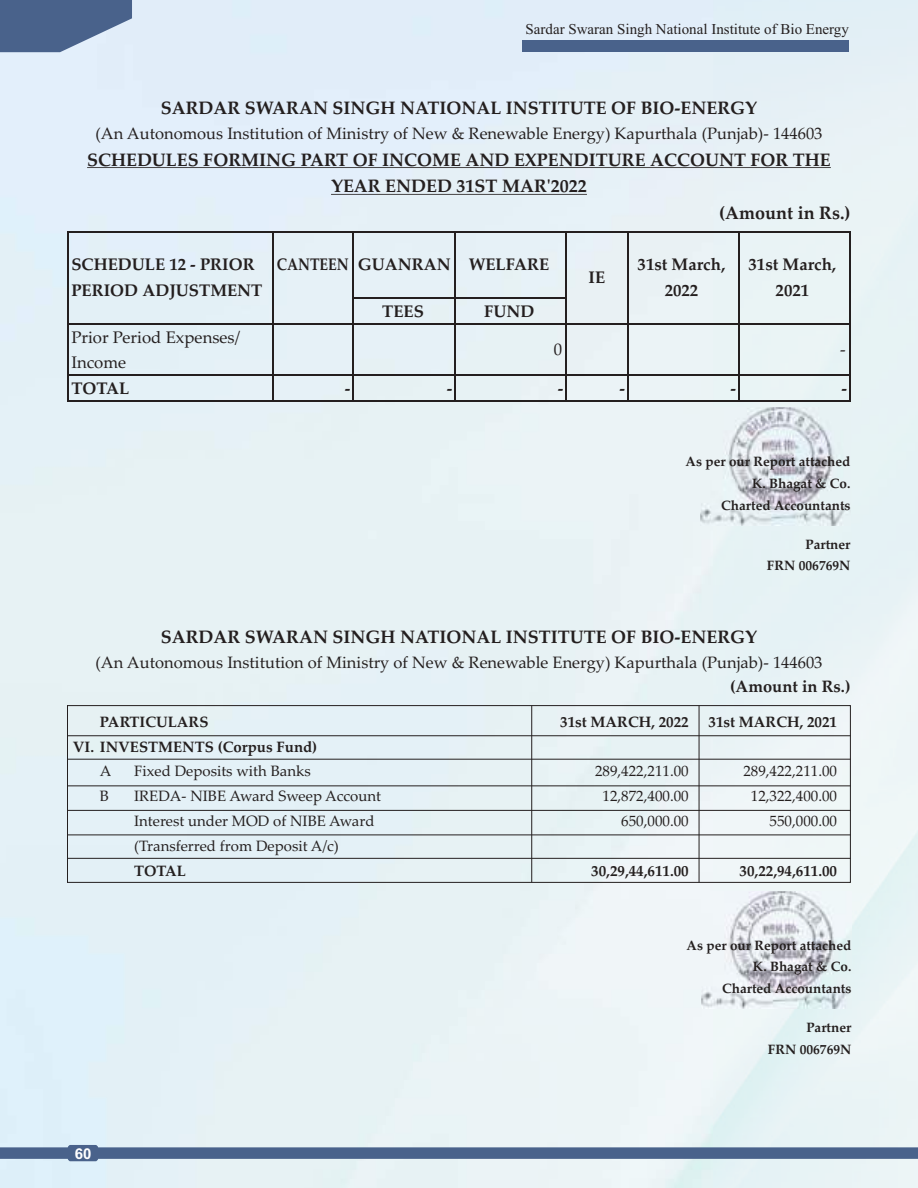
<style>
.page{position:relative;width:918px;height:1188px;background:#fff}
.page>*{position:absolute;margin:0;border:0;box-sizing:border-box;transform-origin:0 0}
.t1{font:700 18px "Palatino Linotype";color:#241f1f}
.t2{font:700 16.8px/25.8px "Palatino Linotype";color:#241f1f;text-align:center}
.t3{font:16.8px/25.8px "Palatino Linotype";color:#241f1f}
.t4{font:700 16.8px "Palatino Linotype";color:#241f1f;scale:.85 1}
.t5{font:16.5px "Palatino Linotype";color:#241f1f}
.t6{font:700 16.5px "Palatino Linotype";color:#241f1f}
.t7{font:15px "Palatino Linotype";color:#241f1f}
.t8{font:700 15px "Palatino Linotype";color:#241f1f}
.t9{font:15px "Times New Roman";color:#241f1f}
.t10{font:700 15px "Arial";color:#fff}
.t11{font:700 13.5px/21.9px "Palatino Linotype";color:#241f1f;text-align:right}
</style>
<div class="page">
<div style="left:0;top:0;width:713px;height:1188px;background:#e6f1f6"></div>
<div style="left:713px;top:0;width:205px;height:412px;background:#e8f2f5"></div>
<div style="left:523px;top:41px;width:326px;height:11px;background:#49628b"></div>
<svg style="left:0;top:1145px;width:918px;height:16px;background:#7489a8"></svg>
<svg style="left:0;top:0;width:132px;height:52px;background:#637a9e"></svg>
<hr style="left:87px;top:167px;width:744px;height:1px;background:#241f1f">
<hr style="left:331px;top:194px;width:256px;height:1px;background:#241f1f">
<hr style="left:69px;top:232px;width:781px;height:1px;background:#241f1f">
<hr style="left:354px;top:297px;width:213px;height:2px;background:#241f1f">
<hr style="left:69px;top:323px;width:781px;height:2px;background:#241f1f">
<hr style="left:69px;top:375px;width:781px;height:1px;background:#241f1f">
<hr style="left:67px;top:232px;width:2px;height:170px;background:#241f1f">
<hr style="left:273px;top:233px;width:1px;height:169px;background:#241f1f">
<hr style="left:353px;top:233px;width:1px;height:169px;background:#241f1f">
<hr style="left:454px;top:233px;width:2px;height:169px;background:#241f1f">
<hr style="left:565px;top:233px;width:2px;height:169px;background:#241f1f">
<hr style="left:627px;top:233px;width:2px;height:169px;background:#241f1f">
<hr style="left:738px;top:233px;width:2px;height:169px;background:#241f1f">
<hr style="left:69px;top:401px;width:781px;height:1px;background:#241f1f">
<hr style="left:849px;top:233px;width:1px;height:169px;background:#241f1f">
<div style="left:67px;top:705px;width:784px;height:178px;border:1px solid #241f1f"></div>
<hr style="left:68px;top:735px;width:782px;height:1px;background:#241f1f">
<hr style="left:68px;top:759px;width:782px;height:1px;background:#241f1f">
<hr style="left:68px;top:785px;width:782px;height:1px;background:#241f1f">
<hr style="left:68px;top:810px;width:782px;height:1px;background:#241f1f">
<hr style="left:68px;top:835px;width:782px;height:1px;background:#241f1f">
<hr style="left:68px;top:858px;width:782px;height:1px;background:#241f1f">
<hr style="left:531px;top:706px;width:1px;height:176px;background:#241f1f">
<hr style="left:699px;top:706px;width:1px;height:176px;background:#241f1f">
<img style="left:701px;top:891px;width:150px;height:118px">
<img style="left:700px;top:407px;width:150px;height:118px">
<p class="t9" style="left:526px;top:24px;width:325px">Sardar Swaran Singh National Institute of Bio Energy</p>
<p class="t1" style="left:161px;top:101px;width:598px">SARDAR SWARAN SINGH NATIONAL INSTITUTE OF BIO-ENERGY</p>
<p class="t5" style="left:95px;top:127px;width:729px">(An Autonomous Institution of Ministry of New &amp; Renewable Energy) Kapurthala (Punjab)- 144603</p>
<p class="t1" style="left:87px;top:152px;width:745px">SCHEDULES FORMING PART OF INCOME AND EXPENDITURE ACCOUNT FOR THE</p>
<p class="t1" style="left:331px;top:179px;width:257px">YEAR ENDED 31ST MAR'2022</p>
<p class="t1" style="left:719px;top:206px;width:133px">(Amount in Rs.)</p>
<p class="t2" style="left:358px;top:254px;width:193px">GUANRAN WELFARE</p>
<p class="t2" style="left:382px;top:300px;width:43px">TEES</p>
<p class="t2" style="left:484px;top:300px;width:52px">FUND</p>
<p class="t3" style="left:71px;top:326px;width:170px">Prior Period Expenses/<br>Income</p>
<p class="t2" style="left:638px;top:254px;width:89px">31st March,<br>2022</p>
<p class="t2" style="left:749px;top:254px;width:89px">31st March,<br>2021</p>
<p class="t2" style="left:71px;top:254px;width:193px;text-align:left">SCHEDULE 12 - PRIOR<br>PERIOD ADJUSTMENT</p>
<p class="t4" style="left:277px;top:258px;width:86px">CANTEEN</p>
<p class="t2" style="left:589px;top:267px;width:18px">IE</p>
<p class="t3" style="left:554px;top:339px;width:10px">0</p>
<p class="t3" style="left:840px;top:339px;width:7px">-</p>
<p class="t2" style="left:71px;top:378px;width:60px">TOTAL</p>
<p class="t2" style="left:345px;top:378px;width:7px">-</p>
<p class="t2" style="left:447px;top:378px;width:7px">-</p>
<p class="t2" style="left:558px;top:378px;width:7px">-</p>
<p class="t2" style="left:620px;top:378px;width:7px">-</p>
<p class="t2" style="left:731px;top:378px;width:7px">-</p>
<p class="t2" style="left:841px;top:378px;width:7px">-</p>
<p class="t11" style="left:686px;top:452px;width:166px">As per our Report attached<br>K. Bhagat &amp; Co.<br>Charted Accountants</p>
<p class="t11" style="left:767px;top:535px;width:85px">Partner<br>FRN 006769N</p>
<p class="t1" style="left:161px;top:630px;width:598px">SARDAR SWARAN SINGH NATIONAL INSTITUTE OF BIO-ENERGY</p>
<p class="t5" style="left:95px;top:656px;width:729px">(An Autonomous Institution of Ministry of New &amp; Renewable Energy) Kapurthala (Punjab)- 144603</p>
<p class="t6" style="left:730px;top:680px;width:122px">(Amount in Rs.)</p>
<p class="t8" style="left:100px;top:716px;width:110px">PARTICULARS</p>
<p class="t8" style="left:560px;top:716px;width:130px">31st MARCH, 2022</p>
<p class="t8" style="left:709px;top:716px;width:130px">31st MARCH, 2021</p>
<p class="t8" style="left:73px;top:741px;width:246px">VI. INVESTMENTS (Corpus Fund)</p>
<p class="t7" style="left:100px;top:765px;width:13px">A</p>
<p class="t7" style="left:134px;top:765px;width:178px">Fixed Deposits with Banks</p>
<p class="t7" style="left:595px;top:765px;width:95px">289,422,211.00</p>
<p class="t7" style="left:743px;top:765px;width:95px">289,422,211.00</p>
<p class="t7" style="left:100px;top:790px;width:11px">B</p>
<p class="t7" style="left:134px;top:790px;width:248px">IREDA- NIBE Award Sweep Account</p>
<p class="t7" style="left:603px;top:790px;width:88px">12,872,400.00</p>
<p class="t7" style="left:751px;top:790px;width:88px">12,322,400.00</p>
<p class="t7" style="left:134px;top:815px;width:242px">Interest under MOD of NIBE Award</p>
<p class="t7" style="left:621px;top:815px;width:69px">650,000.00</p>
<p class="t7" style="left:770px;top:815px;width:69px">550,000.00</p>
<p class="t7" style="left:134px;top:840px;width:206px">(Transferred from Deposit A/c)</p>
<p class="t8" style="left:134px;top:865px;width:53px">TOTAL</p>
<p class="t8" style="left:591px;top:865px;width:99px">30,29,44,611.00</p>
<p class="t8" style="left:740px;top:865px;width:99px">30,22,94,611.00</p>
<p class="t10" style="left:75px;top:1148px;width:18px">60</p>
<p class="t11" style="left:687px;top:936px;width:166px">As per our Report attached<br>K. Bhagat &amp; Co.<br>Charted Accountants</p>
<p class="t11" style="left:768px;top:1018px;width:85px">Partner<br>FRN 006769N</p>
</div>
